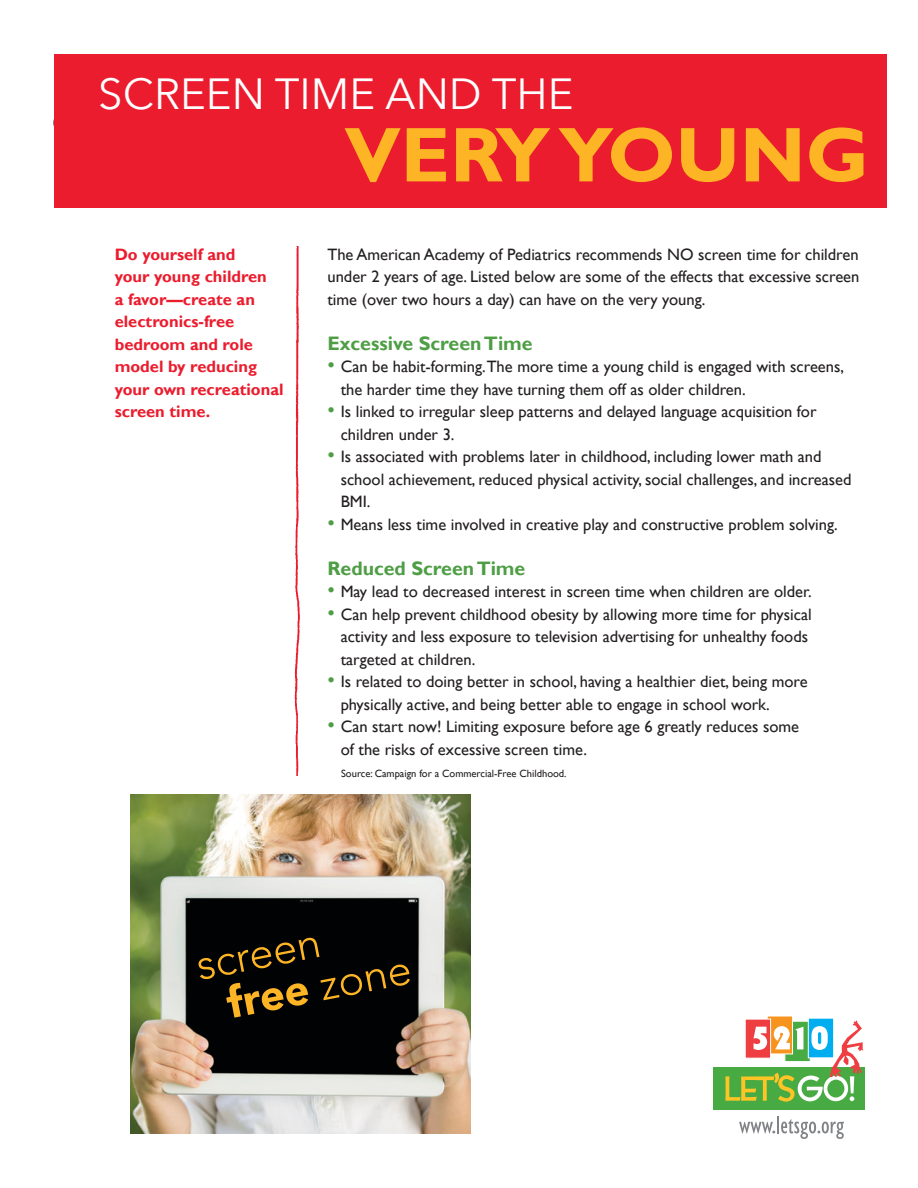
<style>
.page{position:relative;width:918px;height:1188px;background:#fff}
.page>*{position:absolute;margin:0;border:0;box-sizing:border-box;transform-origin:0 0}
.t1{font:700 78px "Gill Sans";letter-spacing:.06em;color:#fdb526}
.t2{font:43.5px "Avenir Next";color:#fff}
.t3{font:300 43.5px/43.5px "Avenir";color:#fdb526}
.t4{font:700 19.5px "Gill Sans";color:#4e9e45}
.t5{font:16.5px/22.5px "Gill Sans";color:#231f20}
.t6{font:700 16.5px/22.5px "Gill Sans";color:#eb1c2d}
.t7{font:10.5px "Gill Sans";color:#231f20}
.s1{font-size:21px;color:#4e9e45}
.s2{font-weight:900}
</style>
<div class="page">
<div style="left:53px;top:109px;width:28px;height:28px;border:2px solid #231f20;border-radius:50%"></div>
<img style="left:294px;top:246px;width:6px;height:529px">
<img style="left:131px;top:795px;width:339px;height:339px">
<div style="left:714px;top:1067px;width:151px;height:43px;background:#48aa43"></div>
<svg style="left:739px;top:1116px;width:105px;height:23px"></svg>
<div style="left:808px;top:1018px;width:26px;height:40px;background:#00aeef"></div>
<div style="left:767px;top:1016px;width:26px;height:38px;background:#f7941d"></div>
<svg style="left:745px;top:1019px;width:26px;height:2px"></svg>
<svg style="left:725px;top:1021px;width:138px;height:81px"></svg>
<div style="left:54px;top:54px;width:833px;height:153px;background:#eb1c2d"></div>
<h2 class="t2" style="left:98px;top:58px;width:477px">SCREEN TIME AND TH E</h2>
<p class="t6" style="left:115px;top:243px;width:170px">Do yourself and<br>your young children<br>a favor—create an electronics-free bedroom and role model by reducing your own recreational screen time.</p>
<h1 class="t1" style="left:345px;top:108px;width:526px">veryyoung</h1>
<p class="t5" style="left:327px;top:243px;width:534px;text-align:justify">The American Academy of Pediatrics recommends NO screen time for children under 2 years of age. Listed below are some of the effects that excessive screen time (over two hours a day) can have on the very young.</p>
<p class="t4" style="left:327px;top:331px;width:207px">Excessive Screen Time</p>
<p class="t5" style="left:341px;top:356px;width:505px;text-indent:-13px"><span class="s1">•</span> Can be habit-forming.The more time a young child is engaged with screens, the harder time they have turning them off as older children.</p>
<p class="t5" style="left:341px;top:401px;width:477px;text-indent:-13px"><span class="s1">•</span> Is linked to irregular sleep patterns and delayed language acquisition for children under 3.</p>
<p class="t5" style="left:341px;top:446px;width:512px;text-indent:-13px"><span class="s1">•</span> Is associated with problems later in childhood, including lower math and school achievement, reduced physical activity, social challenges, and increased<br>BMI.</p>
<p class="t5" style="left:327px;top:513px;width:512px"><span class="s1">•</span> Means less time involved in creative play and constructive problem solving.</p>
<p class="t4" style="left:327px;top:556px;width:199px">Reduced Screen Time</p>
<p class="t5" style="left:327px;top:581px;width:486px"><span class="s1">•</span> May lead to decreased interest in screen time when children are older.</p>
<p class="t5" style="left:341px;top:603px;width:473px;text-indent:-13px"><span class="s1">•</span> Can help prevent childhood obesity by allowing more time for physical activity and less exposure to television advertising for unhealthy foods targeted at children.</p>
<p class="t5" style="left:341px;top:671px;width:469px;text-indent:-13px"><span class="s1">•</span> Is related to doing better in school, having a healthier diet, being more physically active, and being better able to engage in school work.</p>
<p class="t5" style="left:341px;top:716px;width:460px;text-indent:-13px"><span class="s1">•</span> Can start now! Limiting exposure before age 6 greatly reduces some of the risks of excessive screen time.</p>
<p class="t7" style="left:341px;top:768px;width:227px">Source: Campaign for a Commercial-Free Childhood.</p>
<h2 class="t3" style="left:215px;top:940px;width:189px;text-indent:-23px;rotate:-11deg">screen <span class="s2">free</span> zone</h2>
</div>
